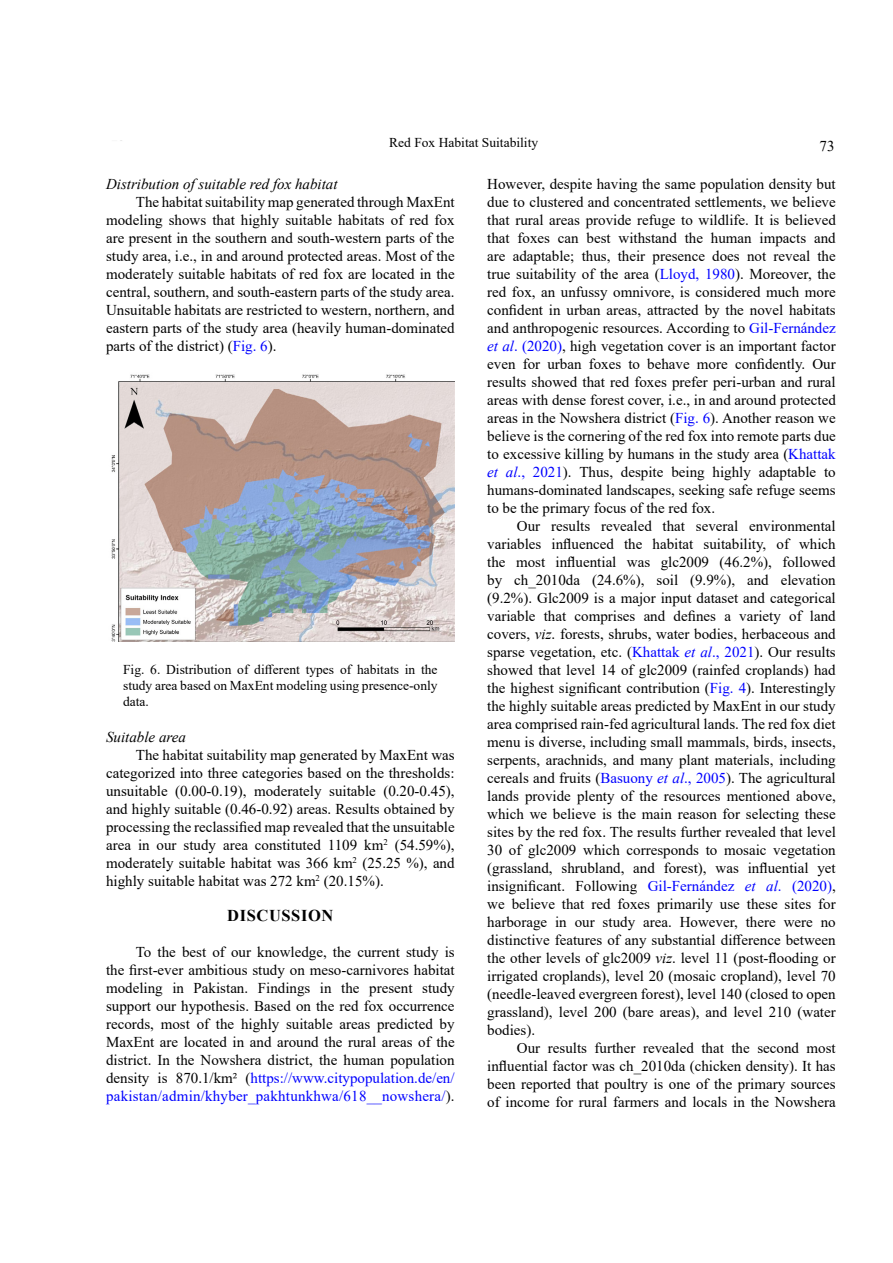
<style>
.page{position:relative;width:893px;height:1263px;background:#fff}
.page>*{position:absolute;margin:0;border:0;box-sizing:border-box;transform-origin:0 0}
.t1{font:700 16.5px "Times New Roman";letter-spacing:.035em;color:#000}
.t2{font:15px/18px "Times New Roman";color:#000;text-align:justify}
.t3{font:italic 15px "Times New Roman";color:#000}
.t4{font:13.5px/16.2px "Times New Roman";color:#000;text-align:justify}
.s1{color:#00f}
.s2{font-style:italic;color:#00f}
.s3{font-style:italic}
</style>
<div class="page">
<img style="left:111px;top:374px;width:344px;height:267px">
<p class="t4" style="left:389px;top:134px;width:150px">Red Fox Habitat Suitability</p>
<p class="t2" style="left:820px;top:137px;width:16px">73</p>
<p class="t3" style="left:106px;top:174px;width:233px">Distribution of suitable red fox habitat</p>
<p class="t2" style="left:106px;top:193px;width:350px;text-indent:30px">The habitat suitability map generated through MaxEnt modeling shows that highly suitable habitats of red fox are present in the southern and south-western parts of the study area, i.e., in and around protected areas. Most of the moderately suitable habitats of red fox are located in the central, southern, and south-eastern parts of the study area.<br>Unsuitable habitats are restricted to western, northern, and eastern parts of the study area (heavily human-dominated parts of the district) (<span class="s1">Fig. 6</span>).</p>
<p class="t4" style="left:123px;top:661px;width:316px">Fig. 6. Distribution of different types of habitats in the study area based on MaxEnt modeling using presence-only data.</p>
<p class="t3" style="left:106px;top:727px;width:81px">Suitable area</p>
<p class="t2" style="left:106px;top:745px;width:350px;text-indent:30px">The habitat suitability map generated by MaxEnt was categorized into three categories based on the thresholds: unsuitable (0.00-0.19), moderately suitable (0.20-0.45), and highly suitable (0.46-0.92) areas. Results obtained by processing the reclassified map revealed that the unsuitable area in our study area constituted 1109 km<sup>2</sup> (54.59%), moderately suitable habitat was 366 km<sup>2</sup> (25.25 %), and highly suitable habitat was 272 km<sup>2</sup> (20.15%).</p>
<p class="t1" style="left:227px;top:903px;width:108px">DISCUSSION</p>
<p class="t2" style="left:106px;top:942px;width:350px;text-indent:30px">To the best of our knowledge, the current study is the first-ever ambitious study on meso-carnivores habitat modeling in Pakistan. Findings in the present study support our hypothesis. Based on the red fox occurrence records, most of the highly suitable areas predicted by MaxEnt are located in and around the rural areas of the district. In the Nowshera district, the human population density is 870.1/km² (<span class="s1">https://www.citypopulation.de/en/ pakistan/admin/khyber_pakhtunkhwa/618__nowshera/</span>).</p>
<p class="t2" style="left:487px;top:174px;width:350px">However, despite having the same population density but due to clustered and concentrated settlements, we believe that rural areas provide refuge to wildlife. It is believed that foxes can best withstand the human impacts and are adaptable; thus, their presence does not reveal the true suitability of the area (<span class="s1">Lloyd, 1980</span>). Moreover, the red fox, an unfussy omnivore, is considered much more confident in urban areas, attracted by the novel habitats and anthropogenic resources. According to <span class="s1">Gil-Fernández </span><span class="s2">et al</span><span class="s1">. (2020)</span>, high vegetation cover is an important factor even for urban foxes to behave more confidently. Our results showed that red foxes prefer peri-urban and rural areas with dense forest cover, i.e., in and around protected areas in the Nowshera district (<span class="s1">Fig. 6</span>). Another reason we believe is the cornering of the red fox into remote parts due to excessive killing by humans in the study area (<span class="s1">Khattak </span><span class="s2">et al</span><span class="s1">., 2021</span>). Thus, despite being highly adaptable to humans-dominated landscapes, seeking safe refuge seems to be the primary focus of the red fox.</p>
<p class="t2" style="left:487px;top:516px;width:350px;text-indent:30px">Our results revealed that several environmental variables influenced the habitat suitability, of which the most influential was glc2009 (46.2%), followed by ch_2010da (24.6%), soil (9.9%), and elevation (9.2%). Glc2009 is a major input dataset and categorical variable that comprises and defines a variety of land covers, <span class="s3">viz</span>. forests, shrubs, water bodies, herbaceous and sparse vegetation, etc. (<span class="s1">Khattak</span> <span class="s2">et al</span><span class="s1">., 2021</span>). Our results showed that level 14 of glc2009 (rainfed croplands) had the highest significant contribution (<span class="s1">Fig. 4</span>). Interestingly the highly suitable areas predicted by MaxEnt in our study area comprised rain-fed agricultural lands. The red fox diet menu is diverse, including small mammals, birds, insects, serpents, arachnids, and many plant materials, including cereals and fruits (<span class="s1">Basuony</span> <span class="s2">et al</span><span class="s1">., 2005</span>). The agricultural lands provide plenty of the resources mentioned above, which we believe is the main reason for selecting these sites by the red fox. The results further revealed that level 30 of glc2009 which corresponds to mosaic vegetation (grassland, shrubland, and forest), was influential yet insignificant. Following <span class="s1">Gil-Fernández</span> <span class="s2">et al</span><span class="s1">. (2020)</span>, we believe that red foxes primarily use these sites for harborage in our study area. However, there were no distinctive features of any substantial difference between the other levels of glc2009 <span class="s3">viz</span>. level 11 (post-flooding or irrigated croplands), level 20 (mosaic cropland), level 70 (needle-leaved evergreen forest), level 140 (closed to open grassland), level 200 (bare areas), and level 210 (water bodies).</p>
<p class="t2" style="left:487px;top:1038px;width:350px;text-indent:30px">Our results further revealed that the second most influential factor was ch_2010da (chicken density). It has been reported that poultry is one of the primary sources of income for rural farmers and locals in the Nowshera</p>
</div>
